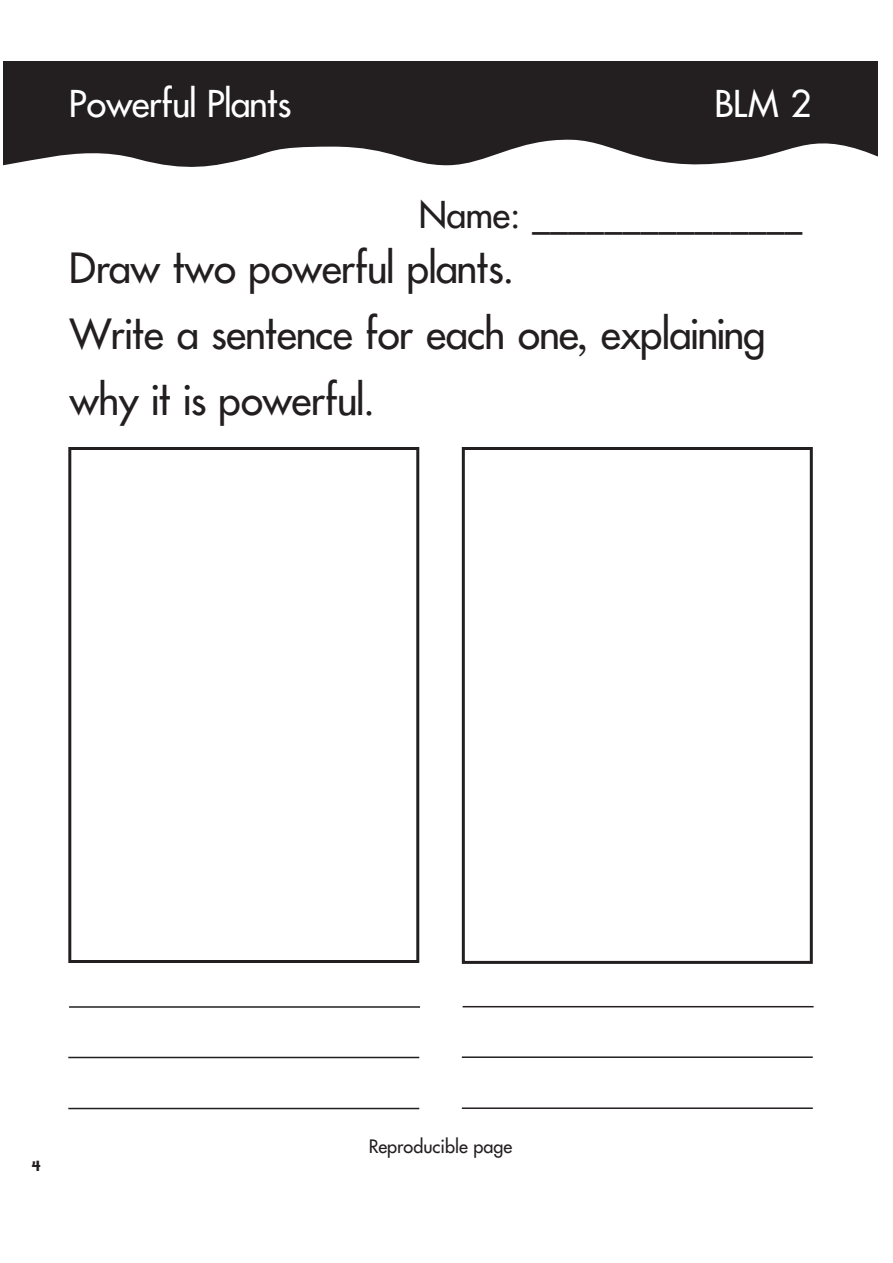
<style>
.page{position:relative;width:893px;height:1263px;background:#fff}
.page>*{position:absolute;margin:0;border:0;box-sizing:border-box;transform-origin:0 0}
.t1{font:40.5px/66px "Futura JUNIORSP";color:#231f20}
.t2{font:36px "Futura JUNIORSP";color:#231f20}
.t3{font:36px "Futura JUNIORSP";color:#fff}
.t4{font:18px "Futura";color:#231f20}
.t5{font:700 18px "Bailey Sans ITC";color:#231f20}
</style>
<div class="page">
<svg style="left:3px;top:62px;width:875px;height:105px;background:#3c393a"></svg>
<svg style="left:68px;top:447px;width:745px;height:517px"></svg>
<hr style="left:68px;top:1057px;width:351px;height:1px;background:#231f20">
<hr style="left:69px;top:1006px;width:351px;height:2px;background:#231f20">
<hr style="left:68px;top:1108px;width:351px;height:1px;background:#231f20">
<hr style="left:462px;top:1056px;width:350px;height:2px;background:#231f20">
<hr style="left:462px;top:1006px;width:351px;height:1px;background:#231f20">
<hr style="left:462px;top:1107px;width:350px;height:2px;background:#231f20">
<p class="t3" style="left:70px;top:87px;width:222px">Powerful Plants</p>
<p class="t3" style="left:715px;top:87px;width:98px">BLM 2</p>
<p class="t2" style="left:418px;top:198px;width:385px">Name: _______________</p>
<p class="t1" style="left:70px;top:237px;width:697px">Draw two powerful plants.<br>Write a sentence for each one, explaining why it is powerful.</p>
<p class="t5" style="left:32px;top:1158px;width:11px">4</p>
<p class="t4" style="left:369px;top:1137px;width:145px">Reproducible page</p>
</div>
